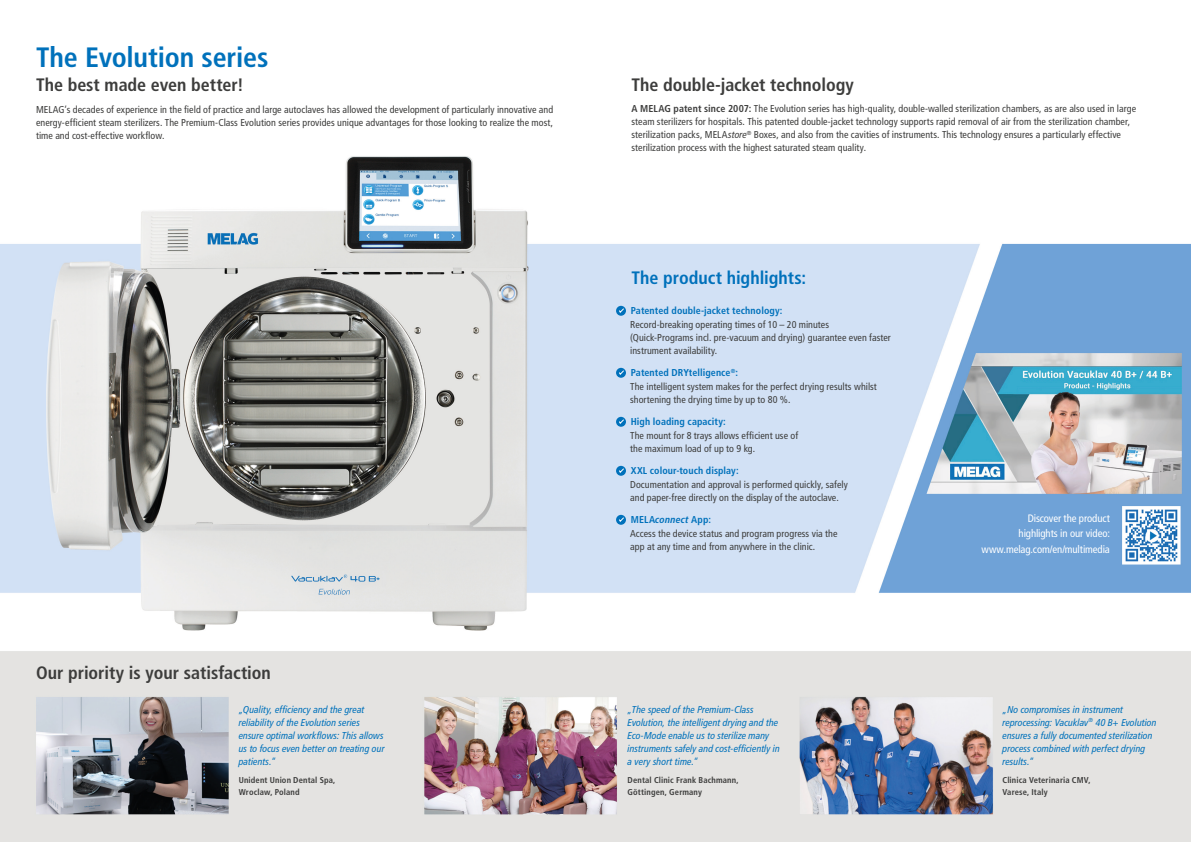
<style>
.page{position:relative;width:1191px;height:842px;background:#fff}
.page>*{position:absolute;margin:0;border:0;box-sizing:border-box;transform-origin:0 0}
.t1{font:700 condensed 28px "Frutiger LT Pro";letter-spacing:-.005em;color:#0071bb}
.t2{font:700 condensed 18px "Frutiger LT Pro";color:#3d3d3c}
.t3{font:700 condensed 18px "Frutiger LT Pro";color:#0071bb}
.t4{font:condensed 10.8px/15.1px "Frutiger LT Pro";letter-spacing:-.01em;color:#fff;text-align:right}
.t5{font:condensed 10px/13px "Frutiger LT Pro";letter-spacing:.005em;color:#3d3d3c}
.t6{font:italic condensed 10px/13px "Frutiger LT Pro";color:#0071bb}
.t7{font:700 condensed 10px "Frutiger LT Pro";letter-spacing:.01em;color:#0071bb}
.t8{font:700 condensed 8.5px/12px "Frutiger LT Pro";letter-spacing:.015em;color:#3d3d3c}
.s1{font-weight:700}
.s2{font-style:italic}
.s3{font-weight:700;color:#0071bb}
.s4{font-weight:700;font-style:italic;color:#0071bb}
</style>
<div class="page">
<img style="left:0;top:156px;width:1191px;height:686px">
<svg style="left:616px;top:306px;width:10px;height:10px"></svg>
<svg style="left:618px;top:307px;width:7px;height:7px"></svg>
<svg style="left:616px;top:368px;width:10px;height:10px"></svg>
<svg style="left:618px;top:369px;width:7px;height:7px"></svg>
<svg style="left:616px;top:417px;width:10px;height:10px"></svg>
<svg style="left:618px;top:418px;width:7px;height:7px"></svg>
<svg style="left:616px;top:466px;width:10px;height:10px"></svg>
<svg style="left:618px;top:467px;width:7px;height:7px"></svg>
<svg style="left:616px;top:515px;width:10px;height:10px"></svg>
<svg style="left:618px;top:516px;width:7px;height:7px"></svg>
<h1 class="t1" style="left:36px;top:41px;width:234px">The Evolution series</h1>
<h2 class="t2" style="left:36px;top:74px;width:209px">The best made even better!</h2>
<p class="t5" style="left:36px;top:103px;width:519px;text-align:justify">MELAG‘s decades of experience in the field of practice and large autoclaves has allowed the development of particularly innovative and energy-efficient steam sterilizers. The Premium-Class Evolution series provides unique advantages for those looking to realize the most‚ time and cost-effective workflow.</p>
<h2 class="t2" style="left:36px;top:662px;width:236px">Our priority is your satisfaction</h2>
<p class="t6" style="left:239px;top:703px;width:147px">„Quality, efficiency and the great reliability of the Evolution series ensure optimal workflows: This allows us to focus even better on treating our patients.“</p>
<p class="t8" style="left:239px;top:773px;width:98px">Unident Union Dental Spa,<br>Wroclaw, Poland</p>
<h2 class="t2" style="left:631px;top:74px;width:224px">The double-jacket technology</h2>
<p class="t5" style="left:631px;top:102px;width:506px"><span class="s1">A MELAG patent since 2007:</span> The Evolution series has high-quality, double-walled sterilization chambers, as are also used in large steam sterilizers for hospitals. This patented double-jacket technology supports rapid removal of air from the sterilization chamber, sterilization packs, MELA<span class="s2">store</span><sup>®</sup> Boxes, and also from the cavities of instruments. This technology ensures a particularly effective sterilization process with the highest saturated steam quality.</p>
<h2 class="t3" style="left:631px;top:267px;width:176px">The product highlights:</h2>
<p class="t7" style="left:631px;top:305px;width:153px">Patented double-jacket technology:</p>
<p class="t5" style="left:630px;top:318px;width:262px">Record-breaking operating times of 10 – 20 minutes (Quick-Programs incl. pre-vacuum and drying) guarantee even faster instrument availability.</p>
<p class="t5" style="left:630px;top:366px;width:248px;line-height:14px"><span class="s3">Patented DRYtelligence</span><sup>®</sup><span class="s3">:<br></span>The intelligent system makes for the perfect drying results whilst</p>
<p class="t5" style="left:630px;top:393px;width:162px">shortening the drying time by up to 80 %.</p>
<p class="t7" style="left:631px;top:416px;width:97px">High loading capacity:</p>
<p class="t5" style="left:630px;top:429px;width:169px">The mount for 8 trays allows efficient use of the maximum load of up to 9 kg.</p>
<p class="t7" style="left:631px;top:465px;width:109px">XXL colour-touch display:</p>
<p class="t5" style="left:630px;top:478px;width:219px">Documentation and approval is performed quickly, safely and paper-free directly on the display of the autoclave.</p>
<p class="t5" style="left:630px;top:513px;width:209px;line-height:14px"><span class="s3">MELA</span><span class="s4">connect</span> <span class="s3">App:<br></span>Access the device status and program progress via the</p>
<p class="t5" style="left:630px;top:540px;width:186px">app at any time and from anywhere in the clinic.</p>
<p class="t6" style="left:627px;top:703px;width:154px">„The speed of the Premium-Class Evolution, the intelligent drying and the Eco-Mode enable us to sterilize many instruments safely and cost-efficiently in a very short time.“</p>
<p class="t8" style="left:627px;top:773px;width:113px">Dental Clinic Frank Bachmann,<br>Göttingen, Germany</p>
<p class="t4" style="left:1018px;top:511px;width:93px">Discover the product highlights in our video:</p>
<p class="t4" style="left:981px;top:542px;width:130px">www.melag.com/en/multimedia</p>
<p class="t6" style="left:1002px;top:703px;width:155px">„No compromises in instrument reprocessing: Vacuklav<sup>®</sup> 40 B+ Evolution ensures a fully documented sterilization process combined with perfect drying results.“</p>
<p class="t8" style="left:1002px;top:773px;width:90px">Clinica Veterinaria CMV,<br>Varese, Italy</p>
</div>
